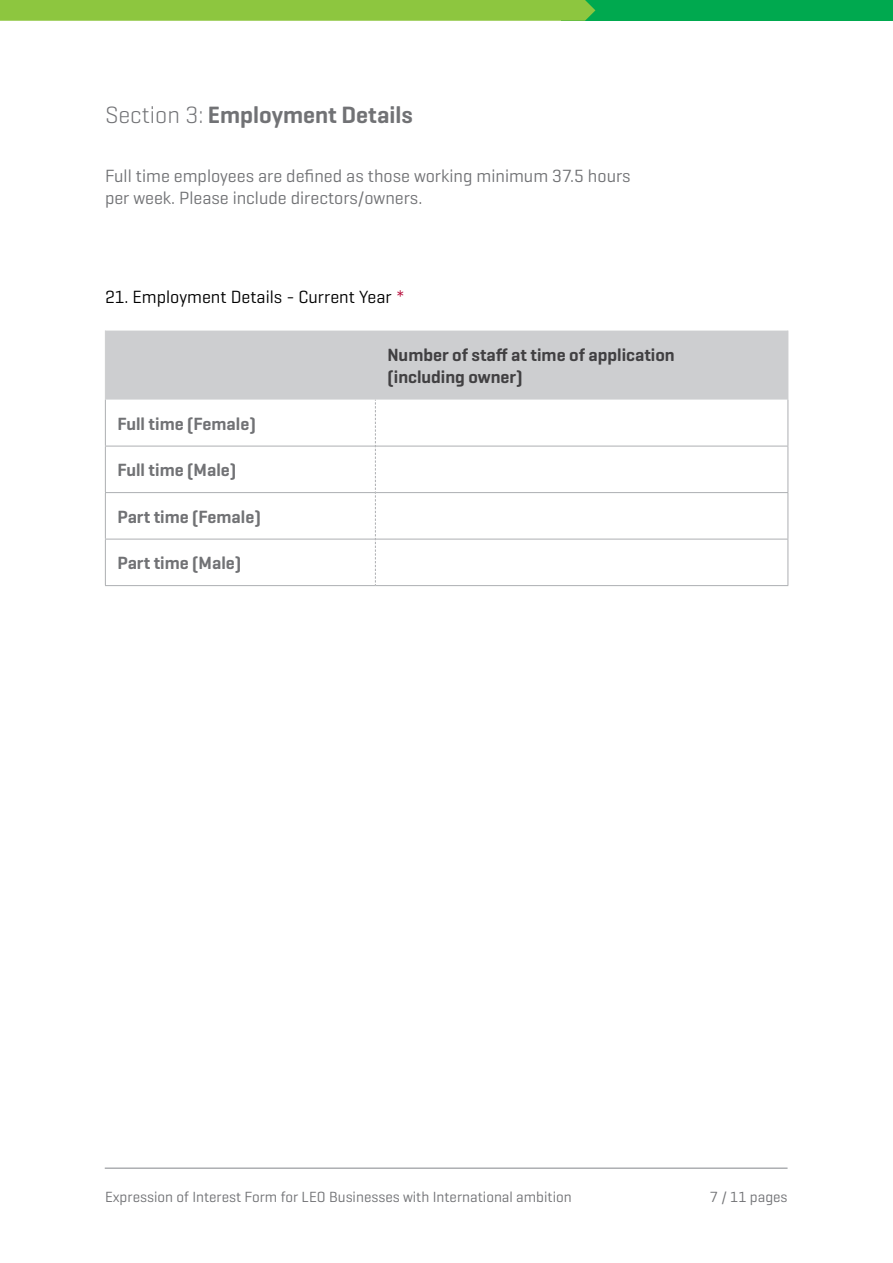
<style>
.page{position:relative;width:893px;height:1263px;background:#fff}
.page>*{position:absolute;margin:0;border:0;box-sizing:border-box;transform-origin:0 0}
.t1{font:600 24px "Geogrotesque";color:#717275}
.Body_1{font:18px/22.5px "Geogrotesque";color:#717275}
.Body_1-2{font:600 18px "Geogrotesque";color:#717275}
.Body_1-3{font:600 18px/22.5px "Geogrotesque";color:#414042}
.Body_1-4{font:18px "Geogrotesque";color:#000}
.t2{font:15px "Geogrotesque";color:#717275}
.s1{font-weight:300}
.s2{color:#b50938}
</style>
<div class="page">
<hr style="left:105px;top:1167px;width:682px;height:2px;background:#adafb2">
<div style="left:561px;top:0;width:332px;height:21px;background:#00a94f"></div>
<div style="left:0;top:0;width:595px;height:21px;background:#8dc63f"></div>
<div style="left:106px;top:331px;width:682px;height:69px;background:#cdced0"></div>
<hr style="left:105px;top:446px;width:270px;height:1px;background:#adafb2">
<hr style="left:376px;top:446px;width:412px;height:1px;background:#adafb2">
<hr style="left:105px;top:492px;width:270px;height:1px;background:#adafb2">
<hr style="left:376px;top:492px;width:412px;height:1px;background:#adafb2">
<hr style="left:105px;top:539px;width:270px;height:1px;background:#adafb2">
<hr style="left:376px;top:539px;width:412px;height:1px;background:#adafb2">
<svg style="left:375px;top:400px;width:1px;height:185px"></svg>
<hr style="left:105px;top:585px;width:270px;height:1px;background:#adafb2">
<hr style="left:375px;top:585px;width:413px;height:1px;background:#adafb2">
<hr style="left:105px;top:400px;width:1px;height:46px;background:#adafb2">
<hr style="left:788px;top:400px;width:1px;height:46px;background:#adafb2">
<hr style="left:105px;top:446px;width:1px;height:46px;background:#adafb2">
<hr style="left:788px;top:446px;width:1px;height:46px;background:#adafb2">
<hr style="left:105px;top:493px;width:1px;height:46px;background:#adafb2">
<hr style="left:788px;top:493px;width:1px;height:46px;background:#adafb2">
<hr style="left:105px;top:539px;width:1px;height:46px;background:#adafb2">
<hr style="left:788px;top:539px;width:1px;height:46px;background:#adafb2">
<hr style="left:105px;top:331px;width:1px;height:69px;background:#cdced0">
<hr style="left:788px;top:331px;width:1px;height:69px;background:#cdced0">
<p class="t1" style="left:105px;top:100px;width:309px"><span class="s1">Section 3:</span> Employment Details</p>
<p class="Body_1" style="left:105px;top:164px;width:527px">Full time employees are defined as those working minimum 37.5 hours per week. Please include directors/owners.</p>
<p class="Body_1-4" style="left:105px;top:285px;width:301px">21. Employment Details - Current Year <span class="s2">*</span></p>
<p class="Body_1-2" style="left:117px;top:412px;width:140px">Full time (Female)</p>
<p class="Body_1-2" style="left:117px;top:459px;width:120px">Full time (Male)</p>
<p class="Body_1-2" style="left:117px;top:505px;width:145px">Part time (Female)</p>
<p class="Body_1-2" style="left:117px;top:552px;width:125px">Part time (Male)</p>
<p class="Body_1-3" style="left:387px;top:343px;width:289px">Number of staff at time of application (including owner)</p>
<p class="t2" style="left:105px;top:1187px;width:468px">Expression of Interest Form for LEO Businesses with International ambition</p>
<p class="t2" style="left:710px;top:1187px;width:79px">7 / 11 pages</p>
</div>
